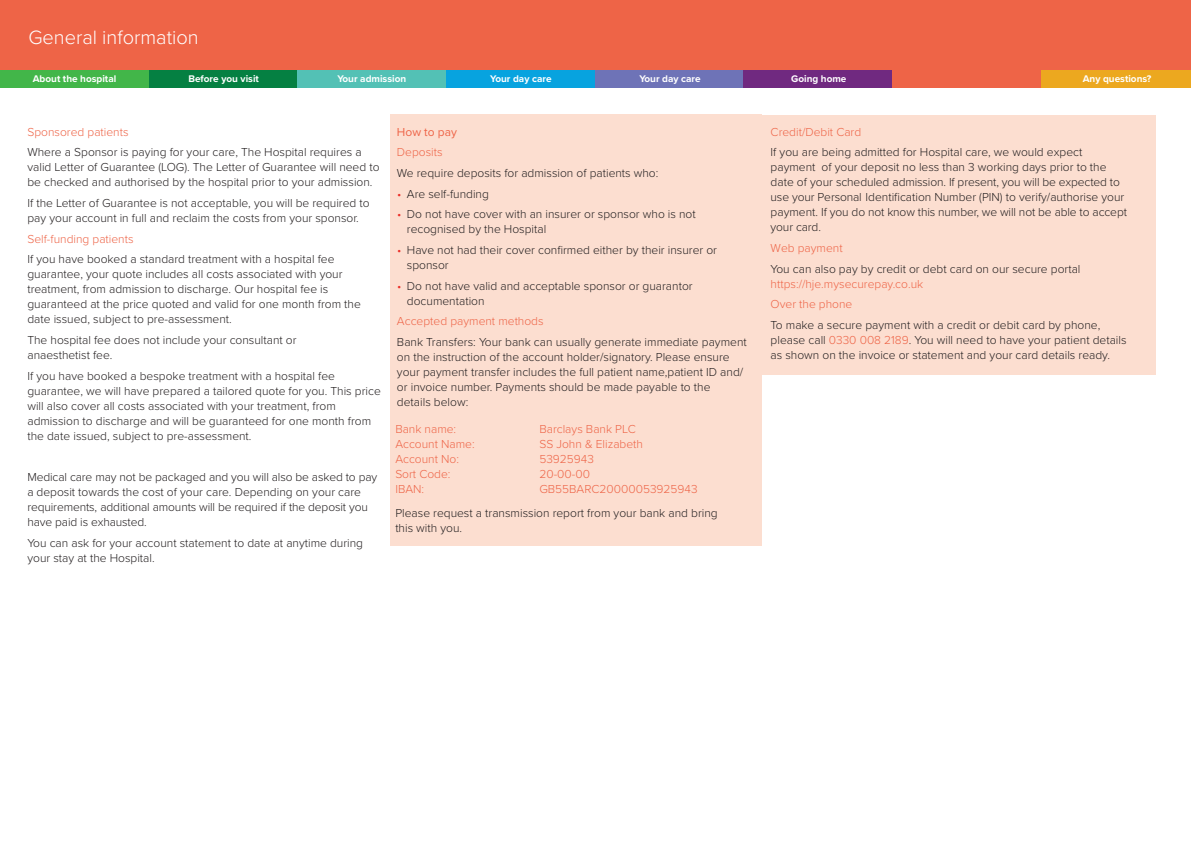
<style>
.page{position:relative;width:1191px;height:842px;background:#fff}
.page>*{position:absolute;margin:0;border:0;box-sizing:border-box;transform-origin:0 0}
.t1{font:300 20px "Proxima Nova";color:#fff}
.t2{font:300 12px/15px "Proxima Nova";color:#231f20}
.t3{font:300 12px "Proxima Nova";color:#ee6447}
.t4{font:12px "Proxima Nova";color:#ee6447}
.t5{font:700 10px "Proxima Nova";color:#fff}
.s1{color:#ee6447}
.s2{color:#eb2f29}
</style>
<div class="page">
<div style="left:390px;top:115px;width:371px;height:431px;background:#fcded0"></div>
<div style="left:634px;top:115px;width:521px;height:260px;background:#fcded0"></div>
<div style="left:0;top:0;width:1191px;height:79px;background:#ee6447"></div>
<div style="left:0;top:71px;width:149px;height:17px;background:#42b649"></div>
<div style="left:149px;top:71px;width:149px;height:17px;background:#058042"></div>
<div style="left:297px;top:71px;width:150px;height:17px;background:#53c1b5"></div>
<div style="left:446px;top:71px;width:149px;height:17px;background:#07a3df"></div>
<div style="left:595px;top:71px;width:149px;height:17px;background:#6e73b7"></div>
<div style="left:743px;top:71px;width:149px;height:17px;background:#702980"></div>
<div style="left:892px;top:71px;width:149px;height:17px;background:#ee6447"></div>
<div style="left:1041px;top:71px;width:150px;height:17px;background:#eca81f"></div>
<p class="t1" style="left:28px;top:23px;width:172px">General information</p>
<p class="t5" style="left:33px;top:71px;width:85px">About the hospital</p>
<p class="t5" style="left:188px;top:71px;width:72px">Before you visit</p>
<p class="t5" style="left:337px;top:71px;width:70px">Your admission</p>
<p class="t5" style="left:490px;top:71px;width:63px">Your day care</p>
<p class="t5" style="left:639px;top:71px;width:63px">Your day care</p>
<p class="t5" style="left:791px;top:71px;width:57px">Going home</p>
<p class="t5" style="left:1082px;top:71px;width:70px">Any questions?</p>
<p class="t2" style="left:27px;top:121px;width:336px;line-height:20.7px"><span class="s1">Sponsored patients<br></span>Where a Sponsor is paying for your care, The Hospital requires a</p>
<p class="t2" style="left:27px;top:159px;width:354px">valid Letter of Guarantee (LOG). The Letter of Guarantee will need to be checked and authorised by the hospital prior to your admission.</p>
<p class="t2" style="left:27px;top:195px;width:344px">If the Letter of Guarantee is not acceptable, you will be required to pay your account in full and reclaim the costs from your sponsor.</p>
<p class="t2" style="left:27px;top:228px;width:309px;line-height:20.8px"><span class="s1">Self-funding patients<br></span>If you have booked a standard treatment with a hospital fee</p>
<p class="t2" style="left:27px;top:266px;width:335px">guarantee, your quote includes all costs associated with your treatment, from admission to discharge. Our hospital fee is guaranteed at the price quoted and valid for one month from the date issued, subject to pre-assessment.</p>
<p class="t2" style="left:27px;top:332px;width:271px">The hospital fee does not include your consultant or anaesthetist fee.</p>
<p class="t2" style="left:27px;top:368px;width:355px">If you have booked a bespoke treatment with a hospital fee guarantee, we will have prepared a tailored quote for you. This price will also cover all costs associated with your treatment, from admission to discharge and will be guaranteed for one month from the date issued, subject to pre-assessment.</p>
<p class="t2" style="left:27px;top:469px;width:351px">Medical care may not be packaged and you will also be asked to pay a deposit towards the cost of your care. Depending on your care requirements, additional amounts will be required if the deposit you have paid is exhausted.</p>
<p class="t2" style="left:27px;top:534px;width:337px">You can ask for your account statement to date at anytime during your stay at the Hospital.</p>
<p class="t4" style="left:397px;top:123px;width:61px">How to pay</p>
<p class="t3" style="left:397px;top:143px;width:47px">Deposits</p>
<p class="t2" style="left:397px;top:165px;width:263px">We require deposits for admission of patients who:</p>
<p class="t2" style="left:397px;top:185px;width:93px"><span class="s2">•</span> Are self-funding</p>
<p class="t2" style="left:407px;top:206px;width:290px;text-indent:-10px"><span class="s2">•</span> Do not have cover with an insurer or sponsor who is not recognised by the Hospital</p>
<p class="t2" style="left:407px;top:242px;width:312px;text-indent:-10px"><span class="s2">•</span> Have not had their cover confirmed either by their insurer or sponsor</p>
<p class="t2" style="left:407px;top:277px;width:287px;text-indent:-10px"><span class="s2">•</span> Do not have valid and acceptable sponsor or guarantor documentation</p>
<p class="t2" style="left:397px;top:310px;width:351px;line-height:20.7px"><span class="s1">Accepted payment methods<br></span>Bank Transfers: Your bank can usually generate immediate payment</p>
<p class="t2" style="left:397px;top:349px;width:348px">on the instruction of the account holder/signatory. Please ensure your payment transfer includes the full patient name,patient ID and/ or invoice number. Payments should be made payable to the details below:</p>
<p class="t3" style="left:395px;top:420px;width:62px">Bank name:</p>
<p class="t3" style="left:539px;top:420px;width:98px">Barclays Bank PLC</p>
<p class="t3" style="left:395px;top:435px;width:81px">Account Name:</p>
<p class="t3" style="left:539px;top:435px;width:105px">SS John &amp; Elizabeth</p>
<p class="t3" style="left:395px;top:450px;width:65px">Account No:</p>
<p class="t3" style="left:539px;top:450px;width:56px">53925943</p>
<p class="t3" style="left:395px;top:465px;width:57px">Sort Code:</p>
<p class="t3" style="left:539px;top:465px;width:52px">20-00-00</p>
<p class="t3" style="left:395px;top:480px;width:30px">IBAN:</p>
<p class="t3" style="left:539px;top:480px;width:160px">GB55BARC20000053925943</p>
<p class="t2" style="left:395px;top:505px;width:324px">Please request a transmission report from your bank and bring this with you.</p>
<p class="t2" style="left:770px;top:121px;width:313px;line-height:20.7px"><span class="s1">Credit/Debit Card<br></span>If you are being admitted for Hospital care, we would expect</p>
<p class="t2" style="left:770px;top:159px;width:358px">payment of your deposit no less than 3 working days prior to the date of your scheduled admission. If present, you will be expected to use your Personal Identification Number (PIN) to verify/authorise your payment. If you do not know this number, we will not be able to accept your card.</p>
<p class="t2" style="left:770px;top:237px;width:311px;line-height:20.7px"><span class="s1">Web payment<br></span>You can also pay by credit or debt card on our secure portal</p>
<p class="t2" style="left:770px;top:273px;width:331px;line-height:20.7px"><span class="s1">https://hje.mysecurepay.co.uk<br>Over the phone<br></span>To make a secure payment with a credit or debit card by phone,</p>
<p class="t2" style="left:770px;top:332px;width:357px">please call <span class="s1">0330 008 2189</span>. You will need to have your patient details as shown on the invoice or statement and your card details ready.</p>
</div>
